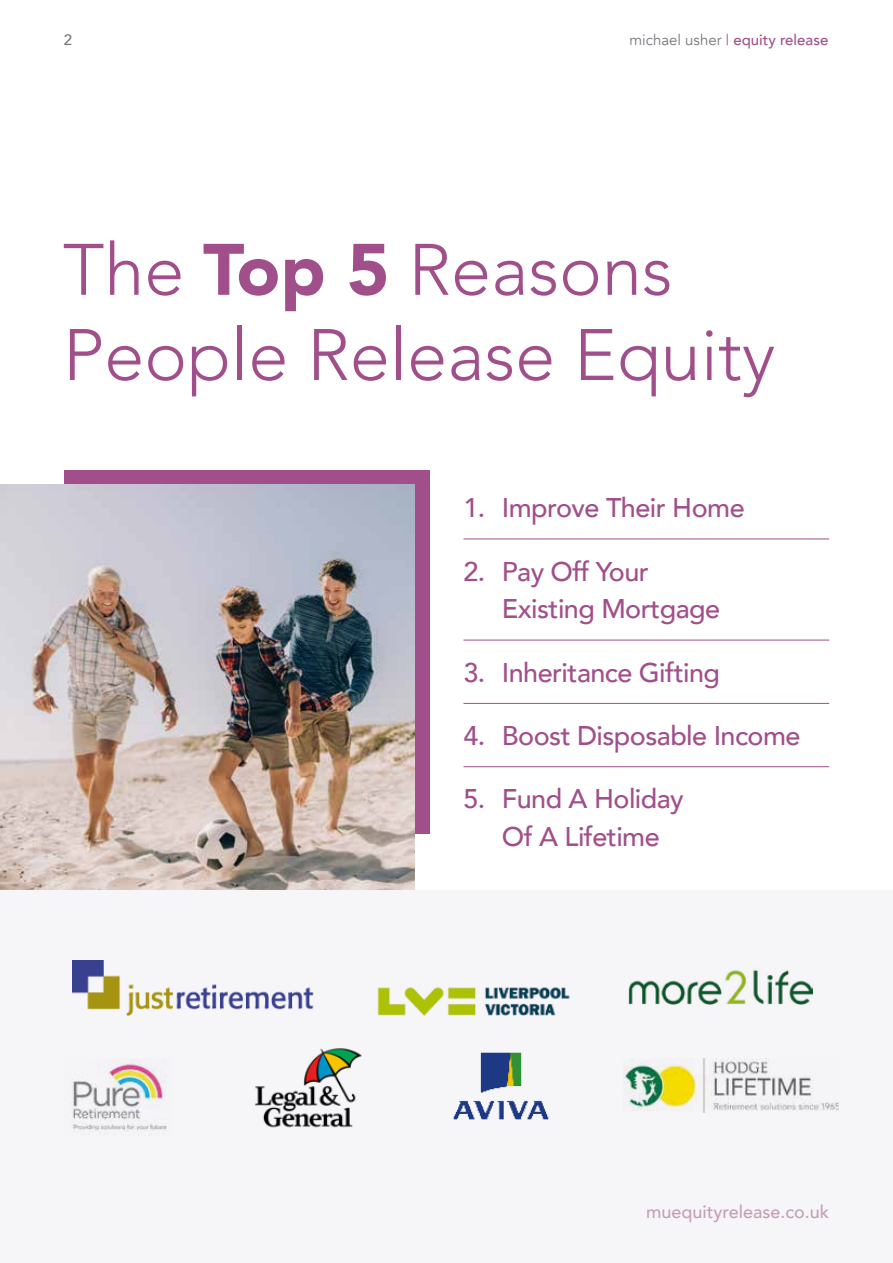
<style>
.page{position:relative;width:893px;height:1263px;background:#fff}
.page>*{position:absolute;margin:0;border:0;box-sizing:border-box;transform-origin:0 0}
.t1{font:300 72px/85.2px "Avenir";color:#a14f8b}
.t2{font:500 27px/37.8px "Avenir";letter-spacing:-.02em;color:#a14f8b}
.t3{font:500 18px "Avenir";color:#c3a0b8}
.t4{font:500 15px "Avenir";color:#a14f8b}
.t5{font:500 15px "Avenir";color:#74777b}
.s1{font-weight:400;color:#74777b}
.s2{font-weight:400}
.s3{font-weight:900}
</style>
<div class="page">
<hr style="left:463px;top:539px;width:366px;height:1px;background:#a14f8b">
<hr style="left:463px;top:640px;width:366px;height:1px;background:#a14f8b">
<hr style="left:463px;top:703px;width:366px;height:1px;background:#a14f8b">
<hr style="left:463px;top:766px;width:366px;height:1px;background:#a14f8b">
<div style="left:64px;top:470px;width:365px;height:363px;background:#a14f8b"></div>
<img style="left:0;top:484px;width:415px;height:406px">
<div style="left:0;top:891px;width:893px;height:372px;background:#f6f5f8"></div>
<img style="left:453px;top:1052px;width:96px;height:68px">
<img style="left:623px;top:1058px;width:215px;height:54px">
<img style="left:72px;top:961px;width:242px;height:55px">
<img style="left:377px;top:987px;width:193px;height:29px">
<img style="left:629px;top:969px;width:183px;height:36px">
<img style="left:73px;top:1059px;width:94px;height:73px">
<img style="left:254px;top:1048px;width:108px;height:80px">
<p class="t5" style="left:64px;top:27px;width:10px">2</p>
<p class="t4" style="left:629px;top:27px;width:200px"><span class="s1">michael usher</span> <span class="s2">|</span> equity release</p>
<h1 class="t1" style="left:63px;top:227px;width:714px">The <span class="s3">Top 5</span> Reasons<br>People Release Equity</h1>
<p class="t2" style="left:463px;top:488px;width:283px">1. Improve Their Home</p>
<p class="t2" style="left:502px;top:551px;width:220px;text-indent:-38px">2. Pay Off Your<br>Existing Mortgage</p>
<p class="t2" style="left:463px;top:652px;width:258px">3. Inheritance Gifting</p>
<p class="t2" style="left:463px;top:715px;width:339px">4. Boost Disposable Income</p>
<p class="t2" style="left:463px;top:779px;width:222px;text-align:center">5. Fund A Holiday<br>Of A Lifetime</p>
<p class="t3" style="left:646px;top:1196px;width:185px">muequityrelease.co.uk</p>
</div>
